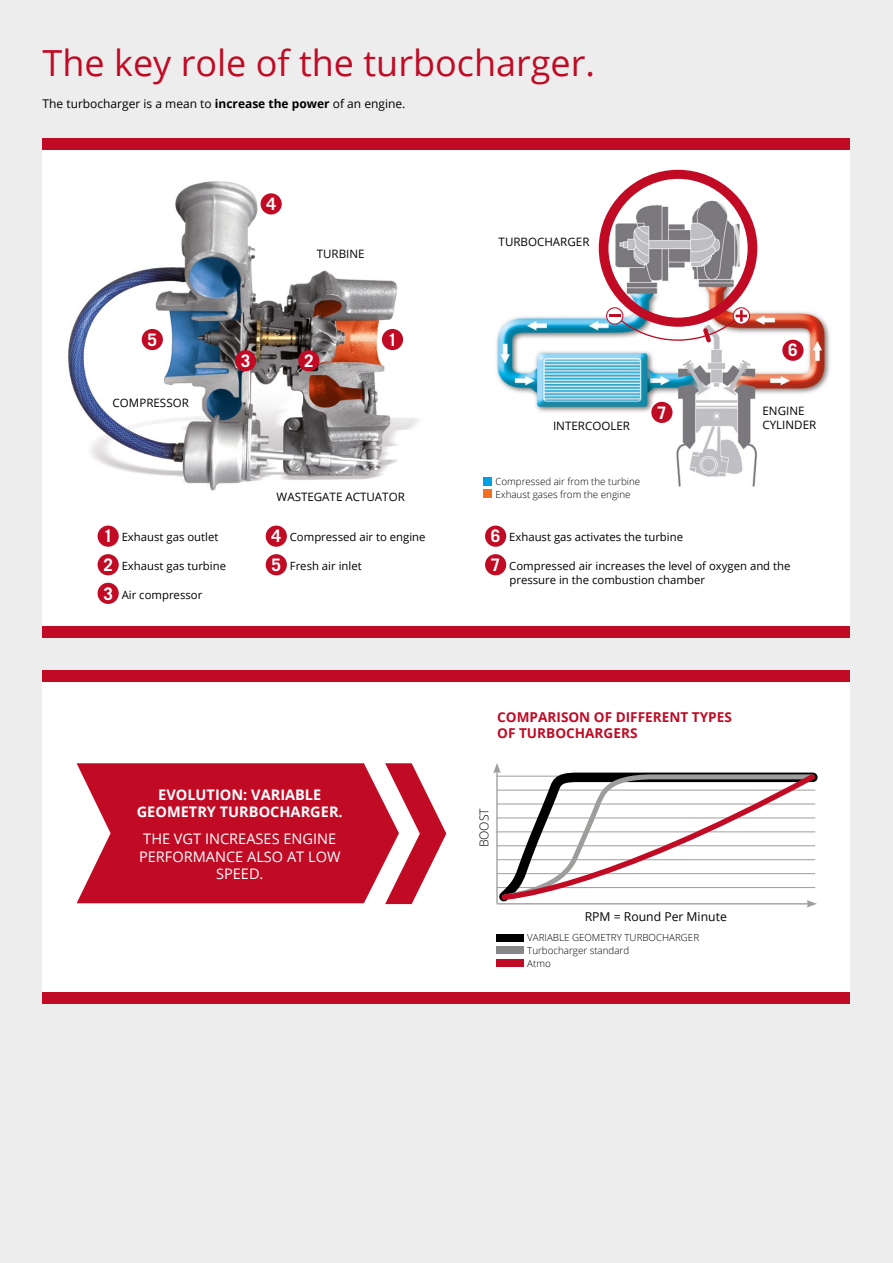
<style>
.page{position:relative;width:893px;height:1263px;background:#ededed}
.page>*{position:absolute;margin:0;border:0;box-sizing:border-box;transform-origin:0 0}
.t1{font:36px "Open Sans";color:#c10b25}
.t2{font:700 17.25px "Trade Gothic LT Std";color:#fff}
.t3{font:14.55px/17.4px "Open Sans";color:#fff;text-align:center}
.t4{font:700 14.55px/17.4px "Open Sans";color:#fff;text-align:center}
.t5{font:700 13.65px/16.4px "Open Sans";color:#c10b25}
.t6{font:12.15px "Open Sans";color:#000}
.t7{font:300 12.15px "Open Sans";color:#000}
.t8{font:12px "Open Sans";color:#000}
.t9{font:11.55px "Open Sans";color:#000}
.t10{font:11.4px/13.6px "Open Sans";color:#000}
.t11{font:300 9.75px "Open Sans";color:#000}
.s1{font-weight:700}
.s2{font-family:"Trade Gothic LT Std";font-weight:700;font-size:17.25px;color:#fff}
</style>
<div class="page">
<div style="left:43px;top:138px;width:807px;height:488px;background:#fff"></div>
<div style="left:43px;top:138px;width:807px;height:12px;background:#c10b25"></div>
<div style="left:43px;top:626px;width:807px;height:12px;background:#c10b25"></div>
<img style="left:483px;top:242px;width:347px;height:245px">
<svg style="left:599px;top:170px;width:158px;height:176px"></svg>
<div style="left:483px;top:477px;width:9px;height:8px;background:#009fe3"></div>
<div style="left:483px;top:489px;width:9px;height:9px;background:#f36f21"></div>
<img style="left:68px;top:181px;width:350px;height:310px">
<div style="left:382px;top:329px;width:21px;height:21px;background:#c10b25;border-radius:50%"></div>
<div style="left:298px;top:350px;width:21px;height:21px;background:#c10b25;border-radius:50%"></div>
<div style="left:235px;top:350px;width:21px;height:21px;background:#c10b25;border-radius:50%"></div>
<div style="left:261px;top:193px;width:21px;height:21px;background:#c10b25;border-radius:50%"></div>
<div style="left:142px;top:329px;width:21px;height:21px;background:#c10b25;border-radius:50%"></div>
<div style="left:782px;top:340px;width:21px;height:21px;background:#c10b25;border-radius:50%"></div>
<div style="left:651px;top:402px;width:21px;height:21px;background:#c10b25;border-radius:50%"></div>
<div style="left:98px;top:526px;width:21px;height:21px;background:#c10b25;border-radius:50%"></div>
<div style="left:98px;top:554px;width:21px;height:21px;background:#c10b25;border-radius:50%"></div>
<div style="left:98px;top:583px;width:21px;height:21px;background:#c10b25;border-radius:50%"></div>
<div style="left:266px;top:526px;width:21px;height:21px;background:#c10b25;border-radius:50%"></div>
<div style="left:266px;top:554px;width:21px;height:21px;background:#c10b25;border-radius:50%"></div>
<div style="left:485px;top:526px;width:21px;height:21px;background:#c10b25;border-radius:50%"></div>
<div style="left:485px;top:554px;width:21px;height:21px;background:#c10b25;border-radius:50%"></div>
<div style="left:43px;top:682px;width:807px;height:310px;background:#fff"></div>
<div style="left:43px;top:670px;width:807px;height:12px;background:#c10b25"></div>
<div style="left:43px;top:992px;width:807px;height:12px;background:#c10b25"></div>
<svg style="left:493px;top:763px;width:325px;height:144px"></svg>
<div style="left:496px;top:934px;width:27px;height:7px;background:#000"></div>
<div style="left:496px;top:946px;width:27px;height:8px;background:#88888a"></div>
<div style="left:496px;top:959px;width:27px;height:8px;background:#c10b25"></div>
<svg style="left:77px;top:763px;width:369px;height:141px;background:#ca3046"></svg>
<p class="t1" style="left:43px;top:38px;width:554px">The key role of the turbocharger.</p>
<p class="t8" style="left:43px;top:96px;width:364px">The turbocharger is a mean to <span class="s1">increase the power</span> of an engine.</p>
<p class="t2" style="left:147px;top:329px;width:11px">5</p>
<p class="t9" style="left:113px;top:395px;width:78px">COMPRESSOR</p>
<p class="t2" style="left:266px;top:193px;width:11px">4</p>
<p class="t9" style="left:317px;top:246px;width:49px">TURBINE</p>
<p class="t2" style="left:241px;top:350px;width:11px">3</p>
<p class="t2" style="left:304px;top:350px;width:11px">2</p>
<p class="t2" style="left:388px;top:329px;width:11px">1</p>
<p class="t2" style="left:103px;top:526px;width:11px">1</p>
<p class="t10" style="left:122px;top:530px;width:98px">Exhaust gas outlet</p>
<p class="t2" style="left:103px;top:554px;width:11px">2</p>
<p class="t10" style="left:122px;top:559px;width:106px">Exhaust gas turbine</p>
<p class="t2" style="left:103px;top:583px;width:11px">3</p>
<p class="t10" style="left:122px;top:587px;width:82px">Air compressor</p>
<p class="t9" style="left:277px;top:488px;width:130px">WASTEGATE ACTUATOR</p>
<p class="t10" style="left:271px;top:530px;width:156px"><span class="s2">4</span> Compressed air to engine</p>
<p class="t10" style="left:271px;top:559px;width:92px"><span class="s2">5</span> Fresh air inlet</p>
<p class="t4" style="left:137px;top:785px;width:207px">EVOLUTION: VARIABLE<br>GEOMETRY TURBOCHARGER.</p>
<p class="t3" style="left:139px;top:830px;width:203px">THE VGT INCREASES ENGINE<br>PERFORMANCE ALSO AT LOW<br>SPEED.</p>
<p class="t9" style="left:499px;top:234px;width:92px">TURBOCHARGER</p>
<p class="t9" style="left:553px;top:418px;width:78px">INTERCOOLER</p>
<p class="t2" style="left:657px;top:402px;width:11px">7</p>
<p class="t11" style="left:495px;top:474px;width:146px">Compressed air from the turbine</p>
<p class="t11" style="left:495px;top:488px;width:137px">Exhaust gases from the engine</p>
<p class="t2" style="left:788px;top:340px;width:11px">6</p>
<p class="t9" style="left:762px;top:403px;width:44px">ENGINE</p>
<p class="t9" style="left:762px;top:417px;width:55px">CYLINDER</p>
<p class="t2" style="left:491px;top:526px;width:11px">6</p>
<p class="t10" style="left:509px;top:530px;width:175px">Exhaust gas activates the turbine</p>
<p class="t2" style="left:491px;top:554px;width:11px">7</p>
<p class="t10" style="left:509px;top:559px;width:283px">Compressed air increases the level of oxygen and the pressure in the combustion chamber</p>
<p class="t5" style="left:497px;top:708px;width:236px">COMPARISON OF DIFFERENT TYPES<br>OF TURBOCHARGERS</p>
<p class="t7" style="left:476px;top:847px;width:41px;rotate:-90deg">BOOST</p>
<p class="t6" style="left:585px;top:908px;width:144px">RPM = Round Per Minute</p>
<p class="t11" style="left:527px;top:931px;width:173px">VARIABLE GEOMETRY TURBOCHARGER</p>
<p class="t11" style="left:527px;top:944px;width:104px">Turbocharger standard</p>
<p class="t11" style="left:527px;top:957px;width:25px">Atmo</p>
</div>
